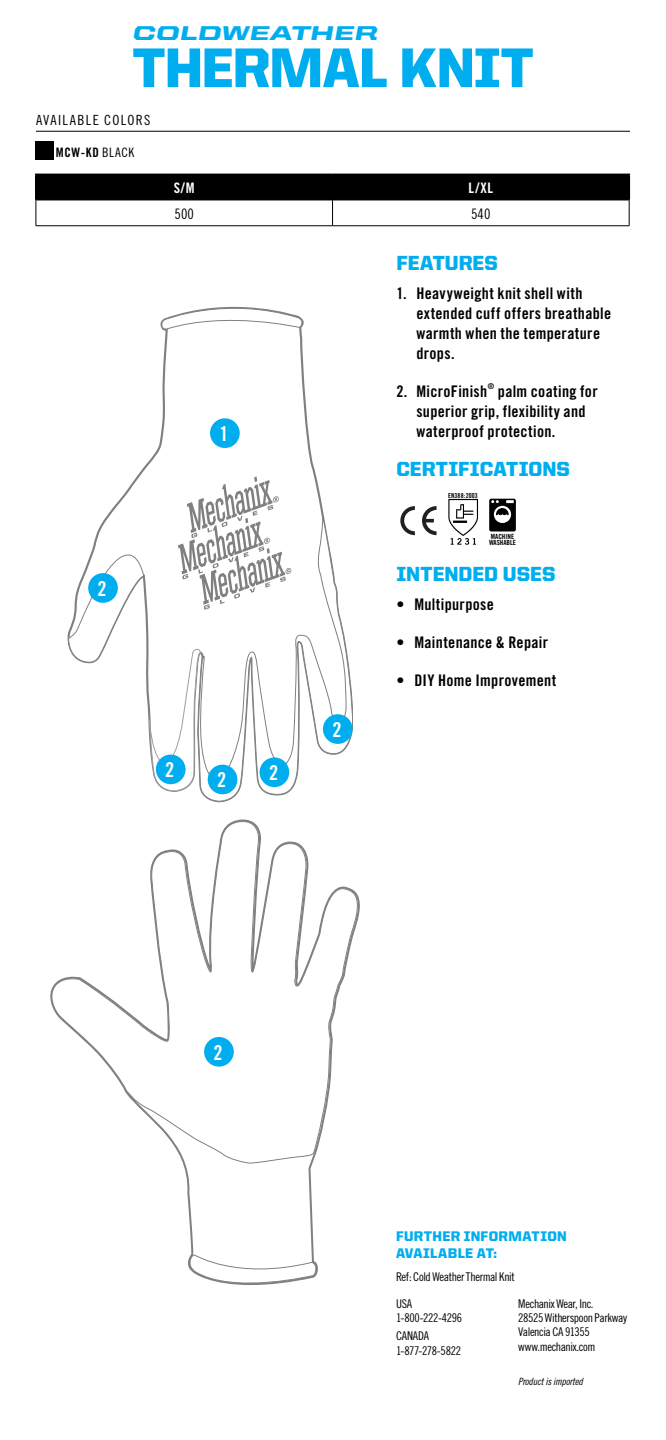
<style>
.page{position:relative;width:666px;height:1440px;background:#fff}
.page>*{position:absolute;margin:0;border:0;box-sizing:border-box;transform-origin:0 0}
.t1{font:900 56px "United Sans Reg";letter-spacing:-.015em;color:#00aeef}
.t2{font:900 20.4px "United Sans Reg";color:#00aeef}
.t3{font:20.4px "Trade Gothic Bold Cond Twenty";color:#fff}
.t4{font:900 20px "United Italic Ext";letter-spacing:.01em;color:#00aeef}
.t5{font:16px/20px "Trade Gothic Bold Cond Twenty";letter-spacing:.02em;color:#000}
.t6{font:14.4px "Trade Gothic Bold Cond Twenty";color:#fff}
.t7{font:14.4px "Trade Gothic Cond Eighteen";color:#000}
.t8{font:900 14px/16.8px "United Sans Reg";letter-spacing:.025em;color:#00aeef}
.t9{font:14px "Trade Gothic Cond Eighteen";letter-spacing:.095em;color:#000}
.t10{font:13px "Trade Gothic Bold Cond Twenty";color:#000}
.t11{font:12px/14.4px "Trade Gothic Cond Eighteen";letter-spacing:-.03em;color:#000}
.t12{font:10px "Trade Gothic Cond Eighteen Obl";letter-spacing:-.02em;color:#000}
.t13{font:8px "Trade Gothic Bold Cond Twenty";color:#000}
.t14{font:7.2px/5.6px "Trade Gothic LT Bold Cond Twenty";color:#000}
.t15{font:7px "Trade Gothic Bold Cond Twenty";color:#000101;scale:.95 1}
.s1{font-family:"Trade Gothic Cond Eighteen"}
</style>
<div class="page">
<hr style="left:36px;top:131px;width:594px;height:1px;background:#000">
<svg style="left:67px;top:319px;width:257px;height:484px"></svg>
<svg style="left:198px;top:516px;width:155px;height:286px"></svg>
<svg style="left:161px;top:306px;width:141px;height:24px"></svg>
<svg style="left:68px;top:476px;width:223px;height:315px"></svg>
<svg style="left:50px;top:819px;width:310px;height:345px"></svg>
<svg style="left:188px;top:1254px;width:128px;height:31px"></svg>
<div style="left:210px;top:418px;width:30px;height:30px;background:#00aeef;border-radius:50%"></div>
<div style="left:88px;top:573px;width:30px;height:30px;background:#00aeef;border-radius:50%"></div>
<div style="left:156px;top:755px;width:30px;height:29px;background:#00aeef;border-radius:50%"></div>
<div style="left:208px;top:765px;width:29px;height:29px;background:#00aeef;border-radius:50%"></div>
<div style="left:260px;top:757px;width:29px;height:30px;background:#00aeef;border-radius:50%"></div>
<div style="left:323px;top:714px;width:30px;height:30px;background:#00aeef;border-radius:50%"></div>
<div style="left:204px;top:1037px;width:30px;height:30px;background:#00aeef;border-radius:50%"></div>
<hr style="left:35px;top:174px;width:298px;height:1px;background:#000">
<hr style="left:35px;top:175px;width:2px;height:25px;background:#000">
<svg style="left:36px;top:174px;width:594px;height:52px"></svg>
<hr style="left:36px;top:225px;width:297px;height:1px;background:#000">
<hr style="left:333px;top:225px;width:296px;height:1px;background:#000">
<div style="left:35px;top:141px;width:19px;height:19px;background:#000"></div>
<svg style="left:448px;top:499px;width:30px;height:46px"></svg>
<svg style="left:400px;top:506px;width:37px;height:29px"></svg>
<svg style="left:489px;top:499px;width:27px;height:32px"></svg>
<p class="t4" style="left:132px;top:21px;width:247px">COLDWEATHER</p>
<h1 class="t1" style="left:132px;top:37px;width:403px">THERMAL KNIT</h1>
<p class="t9" style="left:36px;top:112px;width:116px">AVAILABLE COLORS</p>
<p class="t10" style="left:56px;top:144px;width:80px">MCW-KD <span class="s1">BLACK</span></p>
<p class="t3" style="left:98px;top:576px;width:11px">2</p>
<p class="t6" style="left:174px;top:179px;width:23px">S/M</p>
<p class="t6" style="left:469px;top:179px;width:26px">L/XL</p>
<p class="t7" style="left:175px;top:205px;width:21px">500</p>
<p class="t7" style="left:471px;top:205px;width:21px">540</p>
<p class="t3" style="left:219px;top:421px;width:11px">1</p>
<p class="t3" style="left:165px;top:758px;width:11px">2</p>
<p class="t3" style="left:217px;top:768px;width:11px">2</p>
<p class="t3" style="left:269px;top:760px;width:11px">2</p>
<p class="t3" style="left:332px;top:717px;width:11px">2</p>
<p class="t2" style="left:396px;top:252px;width:103px">FEATURES</p>
<p class="t5" style="left:416px;top:284px;width:196px;text-indent:-20px">1. Heavyweight knit shell with extended cuff offers breathable warmth when the temperature drops.</p>
<p class="t5" style="left:396px;top:382px;width:92px">2. MicroFinish</p>
<p class="t13" style="left:488px;top:382px;width:8px">®</p>
<p class="t5" style="left:416px;top:382px;width:183px;text-indent:82px">palm coating for superior grip, flexibility and waterproof protection.</p>
<p class="t2" style="left:396px;top:458px;width:175px">CERTIFICATIONS</p>
<p class="t15" style="left:448px;top:491px;width:32px">EN388:2003</p>
<p class="t14" style="left:489px;top:534px;width:28px">MACHINE<br>WASHABLE</p>
<p class="t2" style="left:396px;top:563px;width:161px">INTENDED USES</p>
<p class="t5" style="left:396px;top:594px;width:99px">• Multipurpose</p>
<p class="t5" style="left:396px;top:632px;width:153px">• Maintenance &amp; Repair</p>
<p class="t5" style="left:396px;top:670px;width:161px">• DIY Home Improvement</p>
<p class="t3" style="left:214px;top:1040px;width:11px">2</p>
<p class="t8" style="left:396px;top:1228px;width:172px">FURTHER INFORMATION<br>AVAILABLE AT:</p>
<p class="t11" style="left:396px;top:1264px;width:120px;line-height:26.2px">Ref: Cold Weather Thermal Knit<br>USA</p>
<p class="t11" style="left:396px;top:1308px;width:68px;line-height:18.4px">1-800-222-4296<br>CANADA</p>
<p class="t11" style="left:396px;top:1343px;width:67px">1-877-278-5822</p>
<p class="t11" style="left:518px;top:1296px;width:110px">Mechanix Wear, Inc.<br>28525 Witherspoon Parkway<br>Valencia CA 91355 www.mechanix.com</p>
<p class="t12" style="left:518px;top:1376px;width:66px">Product is imported</p>
</div>
